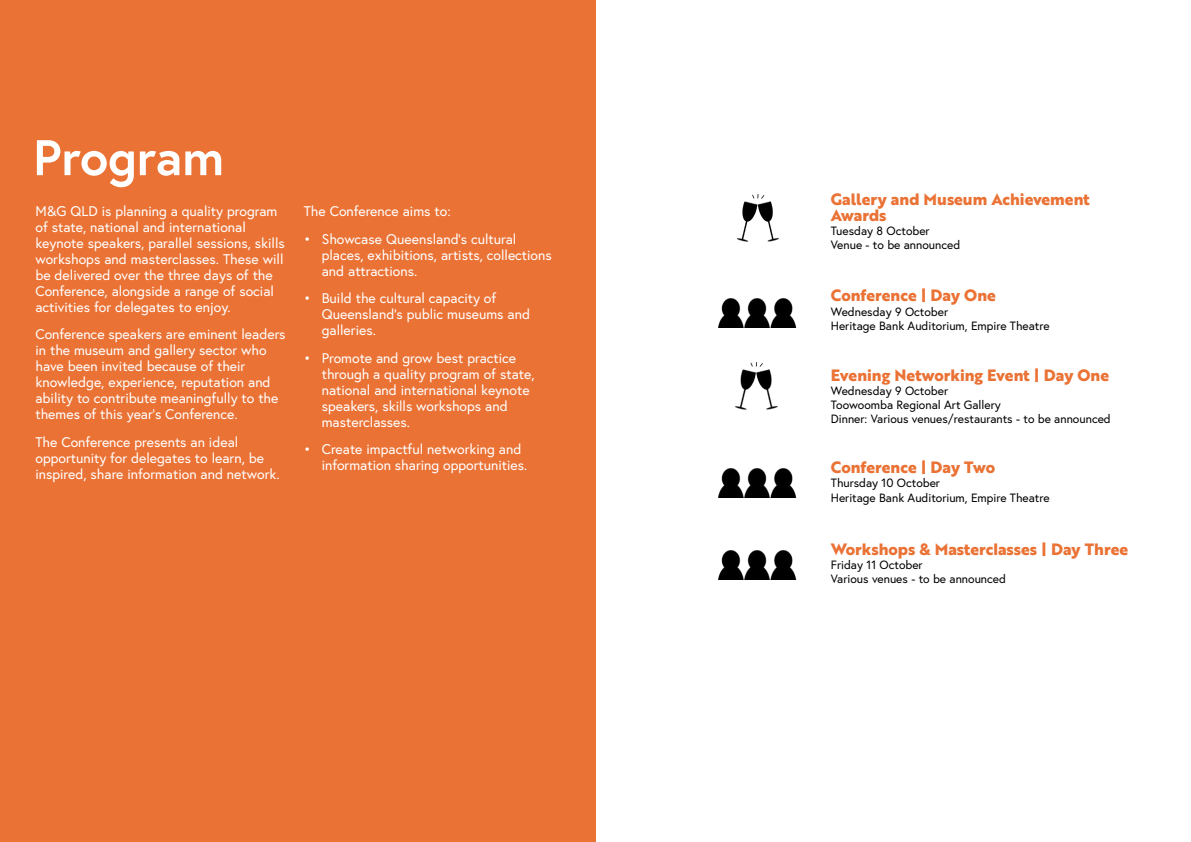
<style>
.page{position:relative;width:1191px;height:842px;background:#fff}
.page>*{position:absolute;margin:0;border:0;box-sizing:border-box;transform-origin:0 0}
.t1{font:700 50px "Europa";color:#fff}
.t2{font:700 16px/16px "Brother 1816 Extra";color:#ea7235}
.t3{font:14px/16px "Europa";color:#fff}
.t4{font:12px/14px "Europa";color:#000}
</style>
<div class="page">
<div style="left:0;top:0;width:596px;height:842px;background:#ea7235"></div>
<img style="left:737px;top:194px;width:42px;height:48px">
<img style="left:718px;top:298px;width:79px;height:30px">
<img style="left:718px;top:468px;width:78px;height:29px">
<img style="left:735px;top:362px;width:43px;height:48px">
<img style="left:718px;top:550px;width:79px;height:30px">
<h1 class="t1" style="left:33px;top:124px;width:192px">Program</h1>
<p class="t3" style="left:35px;top:203px;width:251px">M&amp;G QLD is planning a quality program of state, national and international keynote speakers, parallel sessions, skills workshops and masterclasses. These will be delivered over the three days of the Conference, alongside a range of social activities for delegates to enjoy.</p>
<p class="t3" style="left:35px;top:326px;width:252px">Conference speakers are eminent leaders in the museum and gallery sector who have been invited because of their knowledge, experience, reputation and ability to contribute meaningfully to the themes of this year’s Conference.</p>
<p class="t3" style="left:35px;top:434px;width:246px">The Conference presents an ideal opportunity for delegates to learn, be inspired, share information and network.</p>
<p class="t3" style="left:304px;top:203px;width:148px">The Conference aims to:</p>
<p class="t3" style="left:322px;top:231px;width:232px;text-indent:-18px">• Showcase Queensland’s cultural places, exhibitions, artists, collections and attractions.</p>
<p class="t3" style="left:322px;top:290px;width:210px;text-indent:-18px">• Build the cultural capacity of<br>Queensland’s public museums and galleries.</p>
<p class="t3" style="left:322px;top:349px;width:214px;text-indent:-18px">• Promote and grow best practice through a quality program of state, national and international keynote speakers, skills workshops and masterclasses.</p>
<p class="t3" style="left:322px;top:441px;width:207px;text-indent:-18px">• Create impactful networking and information sharing opportunities.</p>
<p class="t2" style="left:831px;top:190px;width:260px">Gallery and Museum Achievement<br>Awards</p>
<p class="t4" style="left:831px;top:223px;width:131px">Tuesday 8 October<br>Venue - to be announced</p>
<p class="t2" style="left:831px;top:287px;width:166px">Conference | Day One</p>
<p class="t4" style="left:831px;top:304px;width:220px;line-height:14.4px">Wednesday 9 October<br>Heritage Bank Auditorium, Empire Theatre</p>
<p class="t2" style="left:831px;top:366px;width:280px">Evening Networking Event | Day One</p>
<p class="t4" style="left:831px;top:383px;width:281px">Wednesday 9 October<br>Toowoomba Regional Art Gallery<br>Dinner: Various venues/restaurants - to be announced</p>
<p class="t2" style="left:831px;top:459px;width:166px">Conference | Day Two</p>
<p class="t4" style="left:831px;top:476px;width:220px;line-height:14.4px">Thursday 10 October<br>Heritage Bank Auditorium, Empire Theatre</p>
<p class="t2" style="left:831px;top:540px;width:299px">Workshops &amp; Masterclasses | Day Three</p>
<p class="t4" style="left:831px;top:557px;width:177px">Friday 11 October<br>Various venues - to be announced</p>
</div>
